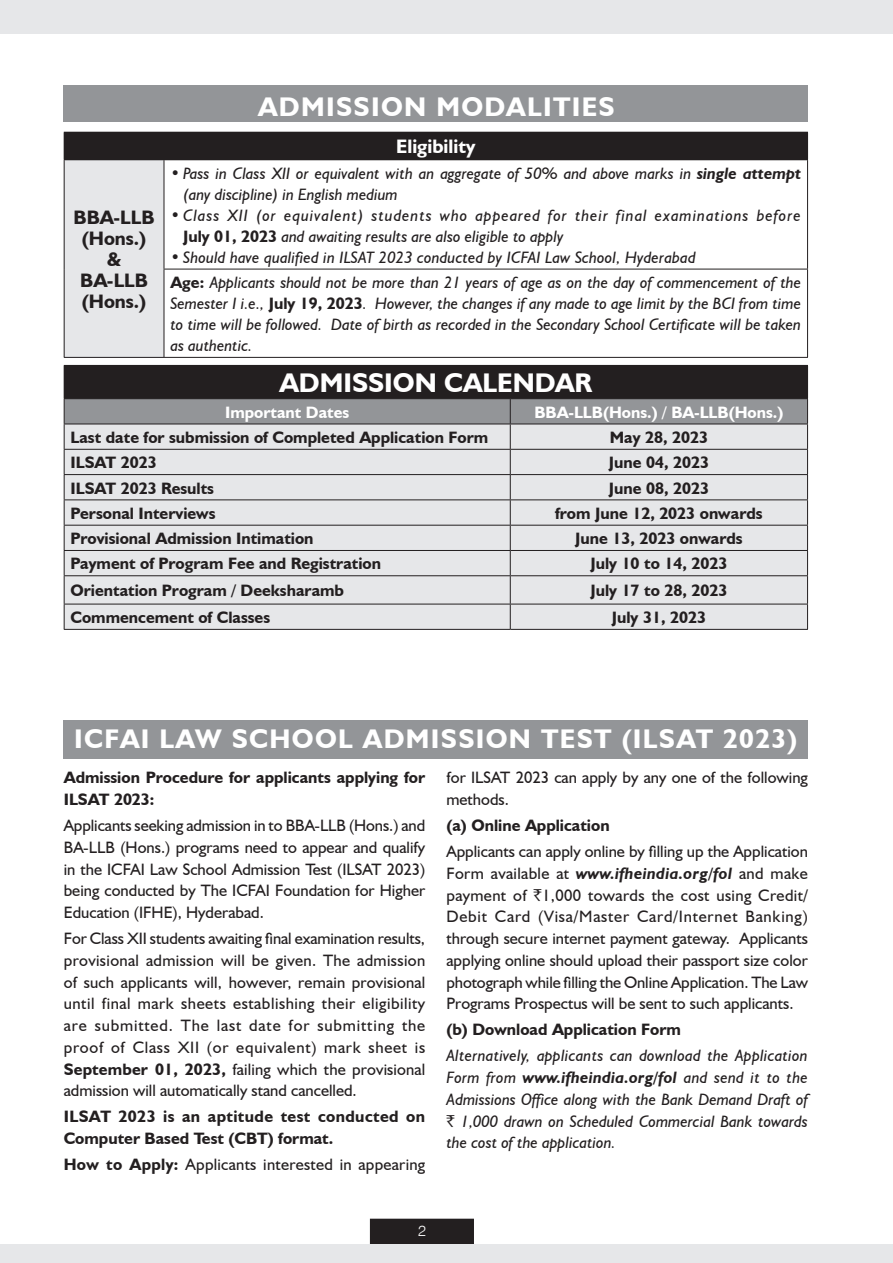
<style>
.page{position:relative;width:893px;height:1263px;background:#fff}
.page>*{position:absolute;margin:0;border:0;box-sizing:border-box;transform-origin:0 0}
.Headline{font:700 27px "Humanist 521 BT";letter-spacing:.05em;color:#fff}
.Body_text{font:700 27px "Humanist 521 BT";color:#fff}
.Sub-Head{font:700 19.5px/21px "Humanist 521 BT";color:#231f20;text-align:center}
.Sub-Head-2{font:700 19.5px "Humanist 521 BT";color:#fff}
.Body_text-2{font:16.5px/21.8px "Humanist 521 BT";color:#231f20;text-align:justify}
.Sub-Head-3{font:italic 16.5px/21px "Humanist 521 BT";color:#231f20}
.Body_text-3{font:700 16.5px/21.8px "Humanist 521 BT";color:#231f20}
.Body_text-4{font:italic 16.5px/21.8px "Humanist 521 BT";color:#231f20;text-align:justify}
.Sub-Head-4{font:italic 16.5px/21px "Humanist 521 BT";letter-spacing:.055em;color:#231f20}
.Body_text-5{font:700 16.5px/21.8px "Humanist 521 BT";letter-spacing:.025em;color:#231f20}
.Body_text-6{font:700 16.5px "Humanist 521 BT";color:#fff}
.t1{font:300 15px "Swiss 721 BT";color:#fff}
.s1{font-weight:700}
.s2{font-weight:700;font-style:normal}
.s3{font-weight:700;font-style:italic}
.s4{font-family:"Rupee Foradian"}
.s5{font-family:"Rupee Foradian";font-style:normal}
</style>
<div class="page">
<div style="left:371px;top:1219px;width:102px;height:25px;background:#231f20"></div>
<div style="left:0;top:1244px;width:893px;height:19px;background:#e6e7e9"></div>
<div style="left:0;top:0;width:893px;height:34px;background:#e6e7e9"></div>
<div style="left:64px;top:85px;width:744px;height:37px;background:#939598"></div>
<div style="left:64px;top:365px;width:743px;height:34px;background:#231f20"></div>
<hr style="left:510px;top:365px;width:298px;height:1px;background:#231f20">
<hr style="left:807px;top:366px;width:1px;height:32px;background:#231f20">
<hr style="left:510px;top:398px;width:298px;height:1px;background:#231f20">
<svg style="left:64px;top:399px;width:744px;height:230px;background:#d5d5d8"></svg>
<hr style="left:64px;top:629px;width:446px;height:1px;background:#231f20">
<hr style="left:510px;top:629px;width:298px;height:1px;background:#231f20">
<div style="left:64px;top:132px;width:743px;height:28px;background:#231f20"></div>
<div style="left:64px;top:160px;width:100px;height:197px;background:#e6e7e9"></div>
<hr style="left:164px;top:132px;width:644px;height:1px;background:#231f20">
<svg style="left:807px;top:133px;width:1px;height:26px"></svg>
<hr style="left:64px;top:160px;width:1px;height:109px;background:#231f20">
<hr style="left:164px;top:159px;width:644px;height:1px;background:#231f20">
<hr style="left:164px;top:160px;width:1px;height:109px;background:#231f20">
<hr style="left:807px;top:160px;width:1px;height:109px;background:#231f20">
<hr style="left:64px;top:269px;width:1px;height:88px;background:#231f20">
<hr style="left:164px;top:269px;width:644px;height:1px;background:#231f20">
<hr style="left:164px;top:269px;width:1px;height:88px;background:#231f20">
<hr style="left:807px;top:269px;width:1px;height:88px;background:#231f20">
<hr style="left:64px;top:357px;width:100px;height:1px;background:#231f20">
<hr style="left:164px;top:357px;width:644px;height:1px;background:#231f20">
<div style="left:64px;top:720px;width:744px;height:38px;background:#939598"></div>
<p class="Headline" style="left:258px;top:90px;width:358px">ADMISSION MODALITIES</p>
<p class="Sub-Head" style="left:74px;top:206px;width:82px">BBA-LLB (Hons.)</p>
<p class="Sub-Head" style="left:80px;top:248px;width:69px">&amp;<br>BA-LLB (Hons.)</p>
<p class="Sub-Head-2" style="left:396px;top:135px;width:81px">Eligibility</p>
<p class="Sub-Head-3" style="left:183px;top:162px;width:620px;text-indent:-13px">• Pass in Class XII or equivalent with an aggregate of 50% and above marks in <span class="s1">single attempt </span>(any discipline) in English medium</p>
<p class="Sub-Head-4" style="left:183px;top:204px;width:619px;text-indent:-13px">• Class XII (or equivalent) students who appeared for their final examinations before<br><span class="s2">July 01, 2023</span> and awaiting results are also eligible to apply</p>
<p class="Sub-Head-3" style="left:170px;top:246px;width:527px">• Should have qualified in ILSAT 2023 conducted by ICFAI Law School, Hyderabad</p>
<p class="Sub-Head-3" style="left:170px;top:272px;width:632px;text-align:justify"><span class="s2">Age:</span> Applicants should not be more than 21 years of age as on the day of commencement of the Semester I i.e., <span class="s2">July 19, 2023</span>. However, the changes if any made to age limit by the BCI from time to time will be followed. Date of birth as recorded in the Secondary School Certificate will be taken as authentic.</p>
<p class="Body_text" style="left:279px;top:366px;width:314px">ADMISSION CALENDAR</p>
<p class="Body_text-6" style="left:225px;top:402px;width:126px">Important Dates</p>
<p class="Body_text-6" style="left:534px;top:402px;width:250px">BBA-LLB(Hons.) / BA-LLB(Hons.)</p>
<p class="Body_text-3" style="left:71px;top:426px;width:419px">Last date for submission of Completed Application Form</p>
<p class="Body_text-3" style="left:610px;top:426px;width:100px">May 28, 2023</p>
<p class="Body_text-3" style="left:71px;top:451px;width:88px">ILSAT 2023</p>
<p class="Body_text-3" style="left:609px;top:451px;width:102px">June 04, 2023</p>
<p class="Body_text-3" style="left:71px;top:477px;width:145px">ILSAT 2023 Results</p>
<p class="Body_text-3" style="left:609px;top:477px;width:102px">June 08, 2023</p>
<p class="Body_text-3" style="left:71px;top:502px;width:147px">Personal Interviews</p>
<p class="Body_text-3" style="left:555px;top:502px;width:209px">from June 12, 2023 onwards</p>
<p class="Body_text-3" style="left:71px;top:527px;width:245px">Provisional Admission Intimation</p>
<p class="Body_text-3" style="left:575px;top:527px;width:169px">June 13, 2023 onwards</p>
<p class="Body_text-3" style="left:71px;top:552px;width:312px">Payment of Program Fee and Registration</p>
<p class="Body_text-3" style="left:590px;top:552px;width:138px">July 10 to 14, 2023</p>
<p class="Body_text-3" style="left:71px;top:579px;width:275px">Orientation Program / Deeksharamb</p>
<p class="Body_text-3" style="left:590px;top:579px;width:138px">July 17 to 28, 2023</p>
<p class="Body_text-3" style="left:71px;top:606px;width:201px">Commencement of Classes</p>
<p class="Body_text-3" style="left:612px;top:606px;width:96px">July 31, 2023</p>
<p class="Headline" style="left:74px;top:722px;width:724px">ICFAI LAW SCHOOL ADMISSION TEST (ILSAT 2023)</p>
<p class="Body_text-3" style="left:64px;top:766px;width:363px">Admission Procedure for applicants applying for<br>ILSAT 2023:</p>
<p class="Body_text-2" style="left:64px;top:814px;width:363px">Applicants seeking admission in to BBA-LLB (Hons.) and BA-LLB (Hons.) programs need to appear and qualify in the ICFAI Law School Admission Test (ILSAT 2023) being conducted by The ICFAI Foundation for Higher Education (IFHE), Hyderabad.</p>
<p class="Body_text-2" style="left:64px;top:927px;width:363px">For Class XII students awaiting final examination results, provisional admission will be given. The admission of such applicants will, however, remain provisional until final mark sheets establishing their eligibility are submitted. The last date for submitting the proof of Class XII (or equivalent) mark sheet is <span class="s1">September 01, 2023,</span> failing which the provisional admission will automatically stand cancelled.</p>
<p class="Body_text-5" style="left:64px;top:1105px;width:363px">ILSAT 2023 is an aptitude test conducted on<br>Computer Based Test (CBT) format.</p>
<p class="Body_text-2" style="left:64px;top:1153px;width:363px"><span class="s1">How to Apply:</span> Applicants interested in appearing</p>
<p class="Body_text-2" style="left:446px;top:766px;width:363px">for ILSAT 2023 can apply by any one of the following methods.</p>
<p class="Body_text-3" style="left:446px;top:814px;width:165px">(a) Online Application</p>
<p class="Body_text-2" style="left:446px;top:840px;width:363px">Applicants can apply online by filling up the Application Form available at <span class="s3">www.ifheindia.org/fol</span> and make payment of <span class="s4">`</span>1,000 towards the cost using Credit/ Debit Card (Visa/Master Card/Internet Banking) through secure internet payment gateway. Applicants applying online should upload their passport size color photograph while filling the Online Application. The Law Programs Prospectus will be sent to such applicants.</p>
<p class="Body_text-3" style="left:446px;top:1018px;width:236px">(b) Download Application Form</p>
<p class="Body_text-4" style="left:446px;top:1045px;width:363px">Alternatively, applicants can download the Application Form from <span class="s1">www.ifheindia.org/fol</span> and send it to the Admissions Office along with the Bank Demand Draft of <span class="s5">`</span> 1,000 drawn on Scheduled Commercial Bank towards the cost of the application.</p>
<p class="t1" style="left:418px;top:1221px;width:9px">2</p>
</div>
